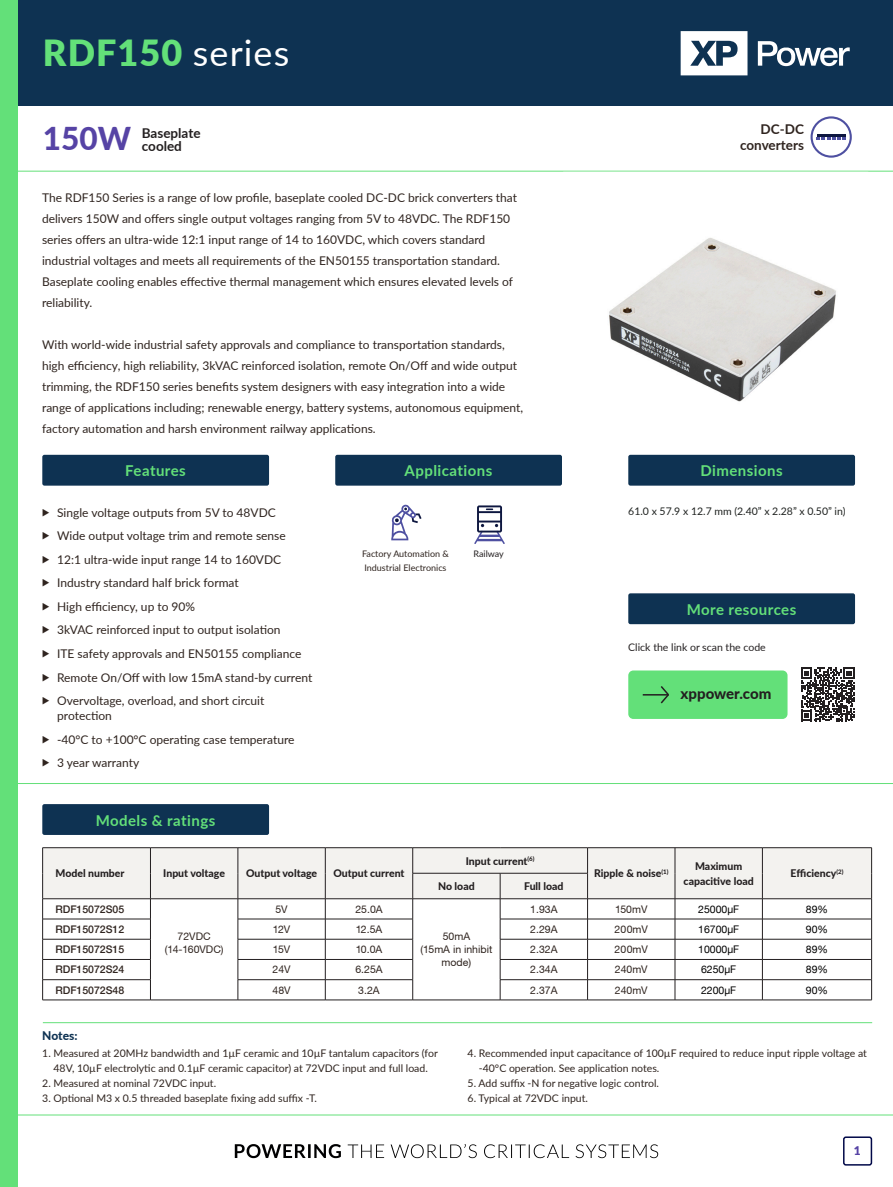
<style>
.page{position:relative;width:893px;height:1187px;background:#fff}
.page>*{position:absolute;margin:0;border:0;box-sizing:border-box;transform-origin:0 0}
.t1{font:900 36px "Lato";letter-spacing:.03em;color:#63e079}
.t2{font:800 31.5px "Lato";color:#5643a5}
.t3{font:700 15px "Lato";letter-spacing:.03em;color:#63e079}
.t4{font:800 15px "Lato";color:#231f20}
.t5{font:700 13.5px/16.5px "Lato";color:#2f241f;text-align:right}
.t6{font:700 13.5px "Lato";color:#231f20}
.t7{font:12px/21px "Lato";color:#2f241f}
.t8{font:800 12px "Lato";letter-spacing:-.005em;color:#0e3252}
.t9{font:900 12px "Lato";color:#5643a5}
.t10{font:10.5px/15px "Lato";color:#2f241f;text-align:center}
.t11{font:800 10.5px/15px "Lato";color:#231f20;text-align:center}
.t12{font:10.5px/12.6px "Helvetica Neue CE";color:#2f241f;text-align:center}
.t13{font:500 10.5px "Helvetica Neue LT";color:#2f241f}
.t14{font:10.5px "Helvetica Neue LT";color:#000001}
.t15{font:10.5px "Lato";color:#1f2220}
.t16{font:10.5px "Lato";color:#231f20}
.t17{font:9px "Lato";color:#2f241f}
.t18{font:9px "Lato";letter-spacing:-.005em;color:#231f20}
.s1{font-weight:400;color:#fff}
</style>
<div class="page">
<div style="left:0;top:0;width:893px;height:105px;background:#0e3252"></div>
<svg style="left:681px;top:31px;width:66px;height:44px"></svg>
<svg style="left:758px;top:41px;width:92px;height:25px"></svg>
<div style="left:0;top:0;width:17px;height:1186px;background:#63e079"></div>
<div style="left:42px;top:455px;width:227px;height:30px;background:#0e3252;border-radius:2px"></div>
<div style="left:335px;top:455px;width:227px;height:30px;background:#0e3252;border-radius:2px"></div>
<div style="left:628px;top:455px;width:227px;height:30px;background:#0e3252;border-radius:2px"></div>
<div style="left:628px;top:593px;width:227px;height:31px;background:#0e3252;border-radius:2px"></div>
<div style="left:843px;top:1136px;width:29px;height:29px;border:2px solid #010848;border-radius:2px"></div>
<svg style="left:810px;top:116px;width:42px;height:42px"></svg>
<hr style="left:18px;top:171px;width:875px;height:1px;background:#63e079">
<hr style="left:0;top:1114px;width:893px;height:1px;background:#63e079">
<svg style="left:235px;top:1144px;width:423px;height:13px"></svg>
<hr style="left:5px;top:783px;width:888px;height:1px;background:#63e079">
<div style="left:42px;top:804px;width:227px;height:30px;background:#0e3252;border-radius:2px"></div>
<hr style="left:43px;top:1022px;width:829px;height:1px;background:#63e079">
<svg style="left:474px;top:505px;width:31px;height:39px"></svg>
<svg style="left:391px;top:504px;width:31px;height:36px"></svg>
<img style="left:609px;top:238px;width:227px;height:164px">
<div style="left:629px;top:671px;width:158px;height:47px;background:#63e079;border-radius:4px"></div>
<div style="left:628px;top:670px;width:159px;height:49px;border:2px solid #63e079;border-radius:4px"></div>
<svg style="left:801px;top:667px;width:54px;height:54px"></svg>
<svg style="left:643px;top:686px;width:26px;height:18px"></svg>
<svg style="left:42px;top:847px;width:830px;height:152px"></svg>
<hr style="left:43px;top:999px;width:107px;height:1px;background:#231f20">
<hr style="left:150px;top:999px;width:88px;height:1px;background:#231f20">
<hr style="left:238px;top:999px;width:87px;height:1px;background:#231f20">
<hr style="left:325px;top:999px;width:88px;height:1px;background:#231f20">
<hr style="left:413px;top:999px;width:87px;height:1px;background:#231f20">
<hr style="left:500px;top:999px;width:88px;height:1px;background:#231f20">
<hr style="left:588px;top:999px;width:87px;height:1px;background:#231f20">
<hr style="left:675px;top:999px;width:87px;height:1px;background:#231f20">
<hr style="left:762px;top:999px;width:110px;height:1px;background:#231f20">
<p class="t1" style="left:43px;top:26px;width:248px">RDF150 <span class="s1">series</span></p>
<p class="t2" style="left:43px;top:115px;width:90px">150W</p>
<p class="t6" style="left:142px;top:123px;width:60px">Baseplate</p>
<p class="t6" style="left:142px;top:136px;width:42px">cooled</p>
<p class="t7" style="left:42px;top:186px;width:476px">The RDF150 Series is a range of low profile, baseplate cooled DC-DC brick converters that delivers 150W and offers single output voltages ranging from 5V to 48VDC. The RDF150 series offers an ultra-wide 12:1 input range of 14 to 160VDC, which covers standard industrial voltages and meets all requirements of the EN50155 transportation standard.<br>Baseplate cooling enables effective thermal management which ensures elevated levels of reliability.</p>
<p class="t7" style="left:42px;top:333px;width:483px">With world-wide industrial safety approvals and compliance to transportation standards, high efficiency, high reliability, 3kVAC reinforced isolation, remote On/Off and wide output trimming, the RDF150 series benefits system designers with easy integration into a wide range of applications including; renewable energy, battery systems, autonomous equipment, factory automation and harsh environment railway applications.</p>
<p class="t5" style="left:740px;top:120px;width:65px">DC-DC converters</p>
<p class="t3" style="left:125px;top:459px;width:62px">Features</p>
<p class="t3" style="left:405px;top:459px;width:89px">Applications</p>
<p class="t3" style="left:700px;top:459px;width:84px">Dimensions</p>
<p class="t7" style="left:57px;top:501px;width:220px">Single voltage outputs from 5V to 48VDC</p>
<p class="t15" style="left:628px;top:504px;width:219px">61.0 x 57.9 x 12.7 mm (2.40” x 2.28” x 0.50” in)</p>
<p class="t7" style="left:57px;top:525px;width:230px">Wide output voltage trim and remote sense</p>
<p class="t7" style="left:57px;top:548px;width:226px">12:1 ultra-wide input range 14 to 160VDC</p>
<p class="t7" style="left:57px;top:572px;width:183px">Industry standard half brick format</p>
<p class="t7" style="left:57px;top:595px;width:139px">High efficiency, up to 90%</p>
<p class="t7" style="left:57px;top:619px;width:225px">3kVAC reinforced input to output isolation</p>
<p class="t7" style="left:57px;top:642px;width:246px">ITE safety approvals and EN50155 compliance</p>
<p class="t7" style="left:57px;top:666px;width:257px">Remote On/Off with low 15mA stand-by current</p>
<p class="t7" style="left:57px;top:692px;width:209px;line-height:15px">Overvoltage, overload, and short circuit protection</p>
<p class="t7" style="left:57px;top:728px;width:239px">-40°C to +100°C operating case temperature</p>
<p class="t7" style="left:57px;top:751px;width:84px">3 year warranty</p>
<p class="t17" style="left:362px;top:547px;width:88px">Factory Automation &amp;</p>
<p class="t18" style="left:474px;top:547px;width:32px">Railway</p>
<p class="t17" style="left:364px;top:561px;width:84px">Industrial Electronics</p>
<p class="t3" style="left:687px;top:598px;width:111px">More resources</p>
<p class="t16" style="left:628px;top:640px;width:139px">Click the link or scan the code</p>
<p class="t4" style="left:681px;top:682px;width:92px">xppower.com</p>
<p class="t3" style="left:96px;top:809px;width:121px">Models &amp; ratings</p>
<p class="t11" style="left:56px;top:865px;width:70px">Model number</p>
<p class="t11" style="left:163px;top:865px;width:63px">Input voltage</p>
<p class="t11" style="left:246px;top:865px;width:73px">Output voltage</p>
<p class="t11" style="left:333px;top:865px;width:73px">Output current</p>
<p class="t13" style="left:55px;top:902px;width:70px">RDF15072S05</p>
<p class="t12" style="left:275px;top:902px;width:14px">5V</p>
<p class="t12" style="left:355px;top:902px;width:29px">25.0A</p>
<p class="t11" style="left:466px;top:852px;width:70px">Input current<sup>(6)</sup></p>
<p class="t11" style="left:438px;top:878px;width:38px">No load</p>
<p class="t11" style="left:524px;top:878px;width:41px">Full load</p>
<p class="t11" style="left:594px;top:865px;width:76px">Ripple &amp; noise<sup>(1)</sup></p>
<p class="t11" style="left:684px;top:858px;width:72px">Maximum capacitive load</p>
<p class="t11" style="left:791px;top:865px;width:54px">Efficiency<sup>(2)</sup></p>
<p class="t12" style="left:530px;top:902px;width:29px">1.93A</p>
<p class="t12" style="left:615px;top:902px;width:34px">150mV</p>
<p class="t14" style="left:698px;top:902px;width:43px">25000µF</p>
<p class="t14" style="left:806px;top:902px;width:24px">89%</p>
<p class="t13" style="left:55px;top:922px;width:70px">RDF15072S12</p>
<p class="t12" style="left:273px;top:922px;width:19px">12V</p>
<p class="t12" style="left:356px;top:922px;width:28px">12.5A</p>
<p class="t12" style="left:530px;top:922px;width:29px">2.29A</p>
<p class="t12" style="left:615px;top:922px;width:35px">200mV</p>
<p class="t14" style="left:698px;top:922px;width:43px">16700µF</p>
<p class="t14" style="left:806px;top:922px;width:24px">90%</p>
<p class="t13" style="left:55px;top:943px;width:70px">RDF15072S15</p>
<p class="t12" style="left:273px;top:943px;width:19px">15V</p>
<p class="t12" style="left:356px;top:943px;width:28px">10.0A</p>
<p class="t12" style="left:530px;top:943px;width:29px">2.32A</p>
<p class="t12" style="left:615px;top:943px;width:35px">200mV</p>
<p class="t14" style="left:698px;top:943px;width:43px">10000µF</p>
<p class="t14" style="left:806px;top:943px;width:24px">89%</p>
<p class="t13" style="left:55px;top:963px;width:70px">RDF15072S24</p>
<p class="t12" style="left:273px;top:963px;width:20px">24V</p>
<p class="t12" style="left:355px;top:963px;width:29px">6.25A</p>
<p class="t12" style="left:530px;top:963px;width:29px">2.34A</p>
<p class="t12" style="left:615px;top:963px;width:34px">240mV</p>
<p class="t14" style="left:701px;top:963px;width:37px">6250µF</p>
<p class="t14" style="left:806px;top:963px;width:24px">89%</p>
<p class="t13" style="left:55px;top:983px;width:70px">RDF15072S48</p>
<p class="t12" style="left:273px;top:983px;width:20px">48V</p>
<p class="t12" style="left:358px;top:983px;width:23px">3.2A</p>
<p class="t12" style="left:530px;top:983px;width:29px">2.37A</p>
<p class="t12" style="left:615px;top:983px;width:34px">240mV</p>
<p class="t14" style="left:701px;top:983px;width:37px">2200µF</p>
<p class="t14" style="left:806px;top:983px;width:24px">90%</p>
<p class="t12" style="left:178px;top:930px;width:35px">72VDC</p>
<p class="t12" style="left:165px;top:943px;width:60px">(14-160VDC)</p>
<p class="t12" style="left:443px;top:930px;width:29px">50mA</p>
<p class="t12" style="left:421px;top:943px;width:73px">(15mA in inhibit mode)</p>
<p class="t8" style="left:42px;top:1026px;width:37px">Notes:</p>
<p class="t10" style="left:42px;top:1045px;width:397px">1. Measured at 20MHz bandwidth and 1µF ceramic and 10µF tantalum capacitors (for<br>48V, 10µF electrolytic and 0.1µF ceramic capacitor) at 72VDC input and full load.</p>
<p class="t10" style="left:42px;top:1075px;width:175px">2. Measured at nominal 72VDC input.</p>
<p class="t10" style="left:42px;top:1090px;width:276px">3. Optional M3 x 0.5 threaded baseplate fixing add suffix -T.</p>
<p class="t10" style="left:479px;top:1045px;width:390px;text-align:left;text-indent:-11px">4. Recommended input capacitance of 100µF required to reduce input ripple voltage at -40°C operation. See application notes.</p>
<p class="t10" style="left:468px;top:1075px;width:193px">5. Add suffix -N for negative logic control.</p>
<p class="t10" style="left:468px;top:1090px;width:122px">6. Typical at 72VDC input.</p>
<p class="t9" style="left:854px;top:1141px;width:8px">1</p>
</div>
